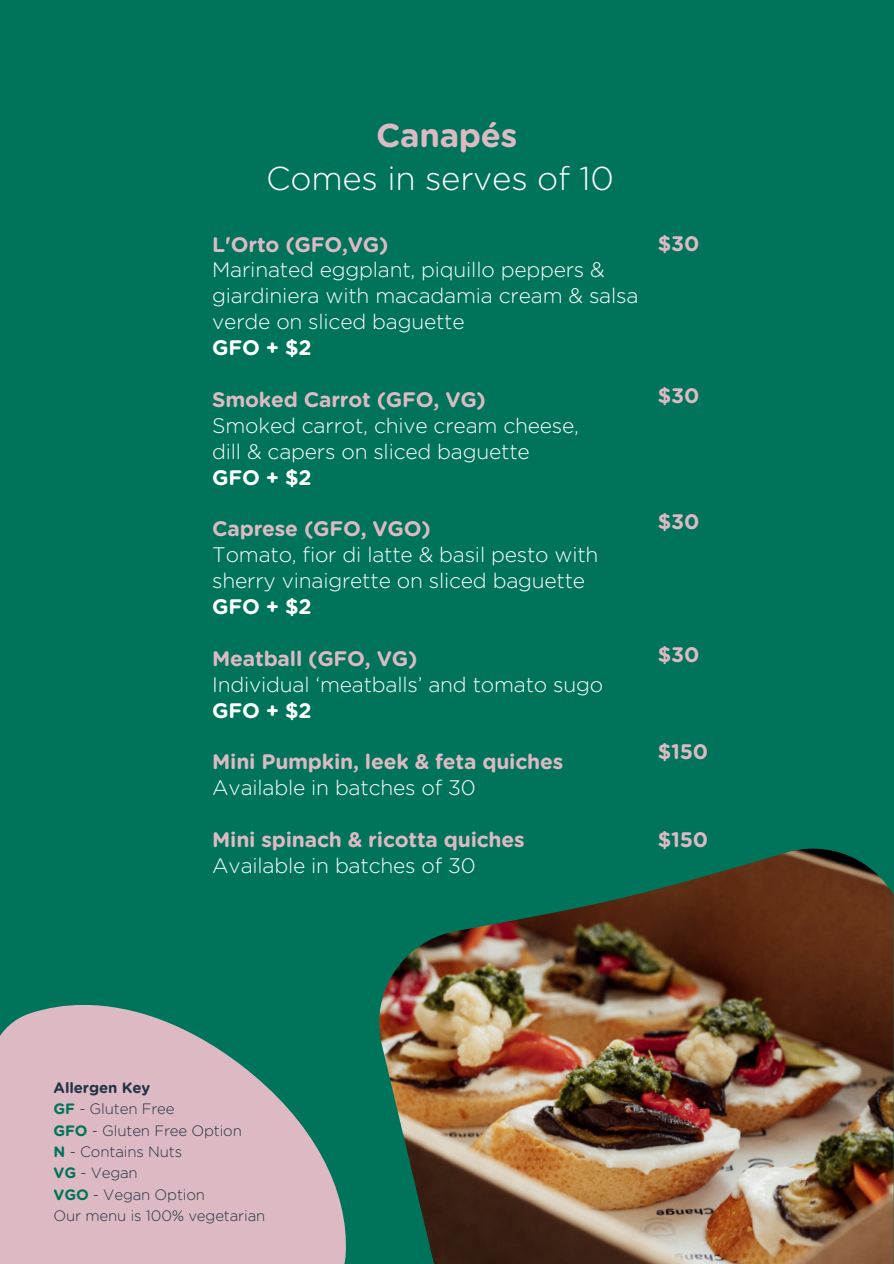
<style>
.page{position:relative;width:894px;height:1264px;background:#fff}
.page>*{position:absolute;margin:0;border:0;box-sizing:border-box;transform-origin:0 0}
.t1{font:300 33px/42.8px "Gotham Rounded";letter-spacing:-.005em;color:#fff;text-align:center}
.t2{font:300 21px/25.8px "Gotham Rounded";letter-spacing:-.01em;color:#fff}
.t3{font:700 21px/25.8px "Gotham Rounded";letter-spacing:-.01em;color:#ddbac3}
.t4{font:300 15px "Gotham Rounded";letter-spacing:-.01em;color:#223347}
.t5{font:700 15px "Gotham Rounded";letter-spacing:-.01em;color:#223347}
.s1{font-weight:700;color:#ddbac3}
.s2{font-weight:700}
.s3{font-weight:300;color:#fff}
.s4{font-weight:700;color:#00745b}
</style>
<div class="page">
<div style="left:0;top:0;width:893px;height:1263px;background:#00745b"></div>
<img style="left:379px;top:848px;width:514px;height:415px">
<svg style="left:0;top:1005px;width:346px;height:258px;fill:#ddbac3"></svg>
<p class="t1" style="left:266px;top:115px;width:349px"><span class="s1">Canapés<br></span>Comes in serves of 10</p>
<h2 class="t2" style="left:212px;top:232px;width:427px"><span class="s1">L'Orto (GFO,VG)<br></span>Marinated eggplant, piquillo peppers &amp; giardiniera with macadamia cream &amp; salsa verde on sliced baguette<br><span class="s2">GFO + $2</span></h2>
<h2 class="t2" style="left:212px;top:388px;width:368px"><span class="s1">Smoked Carrot (GFO, VG)<br></span>Smoked carrot, chive cream cheese, dill &amp; capers on sliced baguette<br><span class="s2">GFO + $2</span></h2>
<h2 class="t2" style="left:212px;top:517px;width:387px"><span class="s1">Caprese (GFO, VGO)<br></span>Tomato, fior di latte &amp; basil pesto with sherry vinaigrette on sliced baguette<br><span class="s2">GFO + $2</span></h2>
<h2 class="t2" style="left:212px;top:646px;width:392px"><span class="s1">Meatball (GFO, VG)<br></span>Individual ‘meatballs’ and tomato sugo<br><span class="s2">GFO + $2</span></h2>
<h2 class="t3" style="left:212px;top:750px;width:352px">Mini Pumpkin, leek &amp; feta quiches<br><span class="s3">Available in batches of 30</span></h2>
<h2 class="t3" style="left:212px;top:827px;width:314px">Mini spinach &amp; ricotta quiches<br><span class="s3">Available in batches of 30</span></h2>
<h2 class="t3" style="left:657px;top:232px;width:43px">$30</h2>
<h2 class="t3" style="left:657px;top:384px;width:43px">$30</h2>
<h2 class="t3" style="left:657px;top:510px;width:43px">$30</h2>
<h2 class="t3" style="left:657px;top:643px;width:43px">$30</h2>
<p class="t3" style="left:657px;top:739px;width:52px">$150</p>
<p class="t3" style="left:657px;top:827px;width:52px">$150</p>
<h2 class="t5" style="left:54px;top:1080px;width:98px">Allergen Key</h2>
<h2 class="t4" style="left:54px;top:1102px;width:122px"><span class="s4">GF</span> - Gluten Free</h2>
<p class="t4" style="left:54px;top:1123px;width:190px"><span class="s4">GFO</span> - Gluten Free Option</p>
<p class="t4" style="left:54px;top:1144px;width:130px"><span class="s4">N</span> - Contains Nuts</p>
<p class="t4" style="left:54px;top:1166px;width:86px"><span class="s4">VG</span> - Vegan</p>
<p class="t4" style="left:54px;top:1187px;width:153px"><span class="s4">VGO</span> - Vegan Option</p>
<p class="t4" style="left:54px;top:1208px;width:213px">Our menu is 100% vegetarian</p>
</div>
